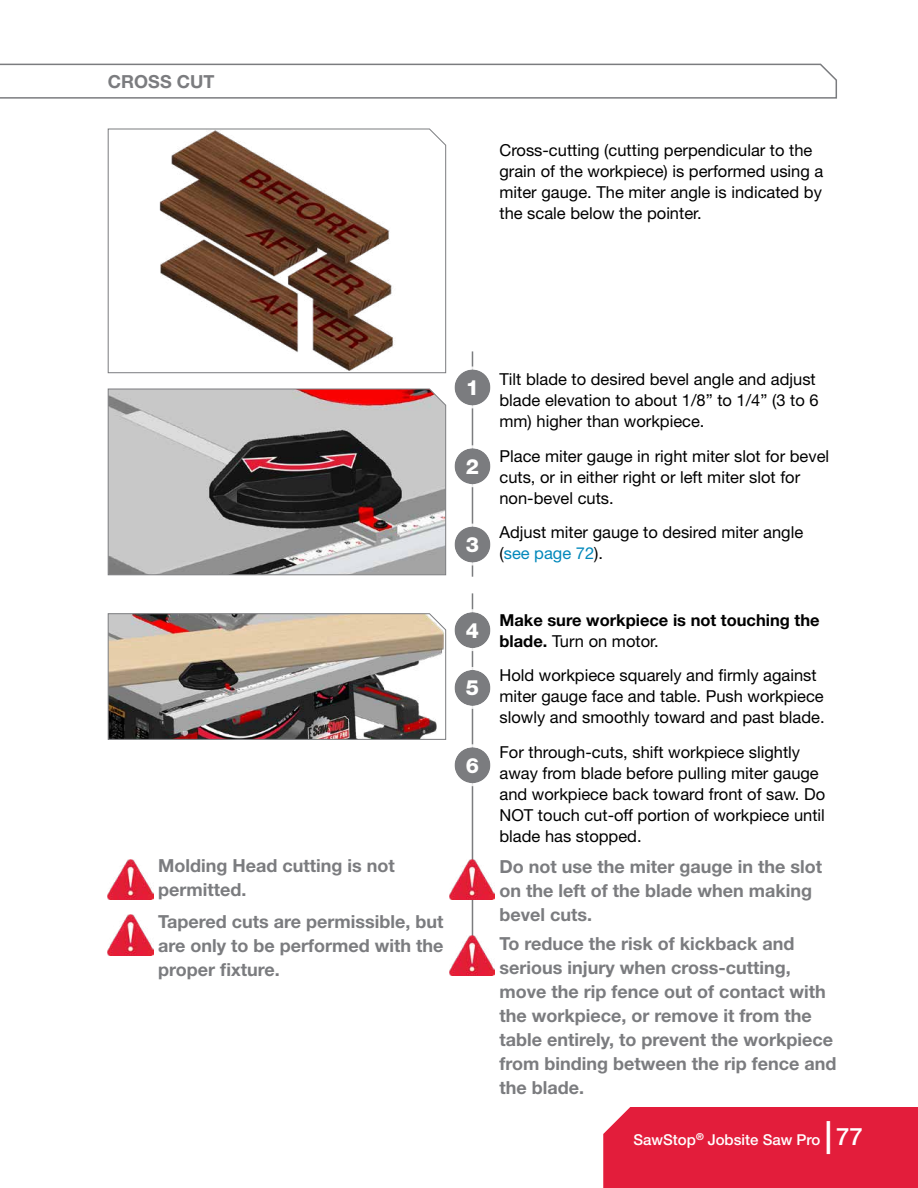
<style>
.page{position:relative;width:918px;height:1188px;background:#fff}
.page>*{position:absolute;margin:0;border:0;box-sizing:border-box;transform-origin:0 0}
.t1{font:800 21px "Helvetica Neue LT Std";color:#fff}
.t2{font:700 18px/24px "Helvetica Neue LT Std";color:#7b7c7f}
.t3{font:16.5px/21px "Helvetica Neue LT Std";color:#000}
.t4{font:700 16.5px/21px "Helvetica Neue LT Std";color:#000}
.t5{font:500 15px "Helvetica Neue LT Std";color:#fff}
.s1{color:#08b}
.s2{font-weight:400}
.s3{font-size:33px}
.s4{font-size:24px}
</style>
<div class="page">
<hr style="left:472px;top:351px;width:1px;height:226px;background:#7b7c7f">
<hr style="left:472px;top:593px;width:1px;height:373px;background:#7b7c7f">
<svg style="left:108px;top:129px;width:338px;height:244px"></svg>
<svg style="left:108px;top:389px;width:338px;height:186px;background:#9f9697"></svg>
<img style="left:108px;top:613px;width:338px;height:127px">
<div style="left:455px;top:370px;width:35px;height:35px;background:#7b7c7f;border-radius:50%"></div>
<div style="left:452px;top:367px;width:41px;height:41px;border:3px solid #fff;border-radius:50%"></div>
<div style="left:455px;top:670px;width:35px;height:36px;background:#7b7c7f;border-radius:50%"></div>
<div style="left:452px;top:667px;width:41px;height:42px;border:3px solid #fff;border-radius:50%"></div>
<div style="left:455px;top:612px;width:35px;height:36px;background:#7b7c7f;border-radius:50%"></div>
<div style="left:452px;top:609px;width:41px;height:42px;border:3px solid #fff;border-radius:50%"></div>
<div style="left:455px;top:747px;width:35px;height:36px;background:#7b7c7f;border-radius:50%"></div>
<div style="left:452px;top:744px;width:41px;height:42px;border:3px solid #fff;border-radius:50%"></div>
<div style="left:455px;top:448px;width:35px;height:36px;background:#7b7c7f;border-radius:50%"></div>
<div style="left:452px;top:445px;width:41px;height:42px;border:3px solid #fff;border-radius:50%"></div>
<div style="left:455px;top:527px;width:35px;height:35px;background:#7b7c7f;border-radius:50%"></div>
<div style="left:452px;top:524px;width:41px;height:42px;border:3px solid #fff;border-radius:50%"></div>
<svg style="left:0;top:63px;width:837px;height:36px"></svg>
<img style="left:450px;top:859px;width:45px;height:41px">
<img style="left:450px;top:935px;width:45px;height:41px">
<img style="left:108px;top:859px;width:45px;height:41px">
<img style="left:108px;top:915px;width:45px;height:40px">
<div style="left:603px;top:1107px;width:315px;height:81px;background:#e31d3b"></div>
<p class="t2" style="left:108px;top:69px;width:108px">CROSS CUT</p>
<p class="t3" style="left:499px;top:139px;width:325px">Cross-cutting (cutting perpendicular to the grain of the workpiece) is performed using a miter gauge. The miter angle is indicated by the scale below the pointer.</p>
<p class="t2" style="left:158px;top:853px;width:238px">Molding Head cutting is not permitted.</p>
<p class="t2" style="left:158px;top:909px;width:287px;text-align:justify">Tapered cuts are permissible, but are only to be performed with the proper fixture.</p>
<p class="t1" style="left:466px;top:375px;width:15px">1</p>
<p class="t1" style="left:466px;top:454px;width:15px">2</p>
<p class="t1" style="left:466px;top:532px;width:15px">3</p>
<p class="t1" style="left:466px;top:618px;width:15px">4</p>
<p class="t1" style="left:466px;top:675px;width:15px">5</p>
<p class="t1" style="left:466px;top:753px;width:15px">6</p>
<p class="t3" style="left:499px;top:368px;width:321px">Tilt blade to desired bevel angle and adjust blade elevation to about 1/8” to 1/4” (3 to 6 mm) higher than workpiece.</p>
<p class="t3" style="left:499px;top:445px;width:331px">Place miter gauge in right miter slot for bevel cuts, or in either right or left miter slot for non-bevel cuts.</p>
<p class="t3" style="left:499px;top:521px;width:305px">Adjust miter gauge to desired miter angle (<span class="s1">see page 72</span>).</p>
<p class="t4" style="left:499px;top:609px;width:322px">Make sure workpiece is not touching the blade. <span class="s2">Turn on motor.</span></p>
<p class="t3" style="left:499px;top:665px;width:327px">Hold workpiece squarely and firmly against miter gauge face and table. Push workpiece slowly and smoothly toward and past blade.</p>
<p class="t3" style="left:499px;top:741px;width:327px">For through-cuts, shift workpiece slightly away from blade before pulling miter gauge and workpiece back toward front of saw. Do NOT touch cut-off portion of workpiece until blade has stopped.</p>
<p class="t2" style="left:499px;top:854px;width:324px">Do not use the miter gauge in the slot on the left of the blade when making bevel cuts.</p>
<p class="t2" style="left:499px;top:931px;width:338px">To reduce the risk of kickback and serious injury when cross-cutting, move the rip fence out of contact with the workpiece, or remove it from the table entirely, to prevent the workpiece from binding between the rip fence and the blade.</p>
<p class="t5" style="left:634px;top:1131px;width:231px">SawStop<sup>®</sup> Jobsite Saw Pro <span class="s3">|</span> <span class="s4">77</span></p>
</div>
